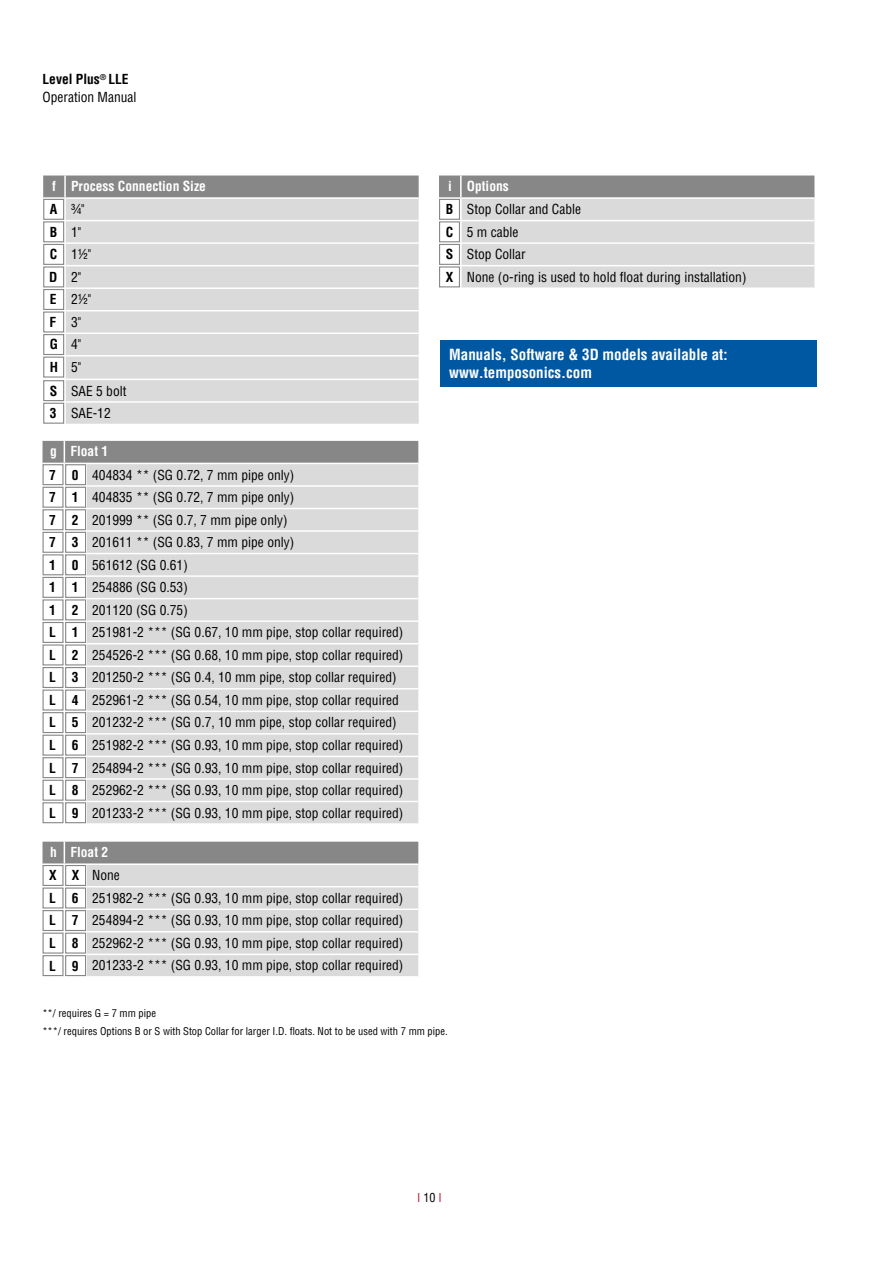
<style>
.page{position:relative;width:893px;height:1263px;background:#fff}
.page>*{position:absolute;margin:0;border:0;box-sizing:border-box;transform-origin:0 0}
.t1{font:700 condensed 15px/18px "Helvetica LT Pro";color:#fff}
.t2{font:condensed 13.5px/22.6px "Helvetica LT Std";color:#000}
.t3{font:condensed 13.5px/18px "Helvetica LT Pro";color:#000}
.t4{font:condensed 12px "Helvetica LT Pro";color:#bf1930}
.t5{font:condensed 10.5px/18px "Helvetica LT Std";color:#000}
.s1{font-weight:700}
.s2{font-weight:700;color:#fff}
.s3{color:#000}
</style>
<div class="page">
<div style="left:43px;top:176px;width:376px;height:21px;background:#878787"></div>
<div style="left:66px;top:199px;width:353px;height:225px;background:#dadada"></div>
<hr style="left:64px;top:175px;width:2px;height:22px;background:#fff">
<hr style="left:65px;top:220px;width:354px;height:1px;background:#fff">
<hr style="left:65px;top:242px;width:354px;height:2px;background:#fff">
<hr style="left:65px;top:265px;width:354px;height:1px;background:#fff">
<hr style="left:65px;top:287px;width:354px;height:2px;background:#fff">
<hr style="left:65px;top:310px;width:354px;height:1px;background:#fff">
<hr style="left:65px;top:332px;width:354px;height:2px;background:#fff">
<hr style="left:65px;top:355px;width:354px;height:2px;background:#fff">
<hr style="left:65px;top:379px;width:354px;height:1px;background:#fff">
<hr style="left:65px;top:401px;width:354px;height:2px;background:#fff">
<div style="left:43px;top:199px;width:21px;height:21px;border:1px solid #878787"></div>
<div style="left:43px;top:221px;width:21px;height:21px;border:1px solid #878787"></div>
<div style="left:43px;top:244px;width:21px;height:21px;border:1px solid #878787"></div>
<div style="left:43px;top:266px;width:21px;height:21px;border:1px solid #878787"></div>
<div style="left:43px;top:289px;width:21px;height:21px;border:1px solid #878787"></div>
<div style="left:43px;top:311px;width:21px;height:21px;border:1px solid #878787"></div>
<div style="left:43px;top:334px;width:21px;height:21px;border:1px solid #878787"></div>
<div style="left:43px;top:357px;width:21px;height:21px;border:1px solid #878787"></div>
<div style="left:43px;top:380px;width:21px;height:21px;border:1px solid #878787"></div>
<div style="left:43px;top:403px;width:21px;height:21px;border:1px solid #878787"></div>
<div style="left:440px;top:340px;width:377px;height:47px;background:#0058a2"></div>
<svg style="left:43px;top:441px;width:375px;height:382px;background:#d9d9d9"></svg>
<hr style="left:86px;top:801px;width:332px;height:1px;background:#fff">
<hr style="left:85px;top:802px;width:2px;height:21px;background:#fff">
<div style="left:43px;top:464px;width:21px;height:21px;border:1px solid #878787"></div>
<div style="left:65px;top:464px;width:21px;height:21px;border:1px solid #878787"></div>
<div style="left:43px;top:487px;width:21px;height:21px;border:1px solid #878787"></div>
<div style="left:65px;top:487px;width:21px;height:21px;border:1px solid #878787"></div>
<div style="left:43px;top:509px;width:21px;height:21px;border:1px solid #878787"></div>
<div style="left:65px;top:509px;width:21px;height:21px;border:1px solid #878787"></div>
<div style="left:43px;top:532px;width:21px;height:21px;border:1px solid #878787"></div>
<div style="left:65px;top:532px;width:21px;height:21px;border:1px solid #878787"></div>
<div style="left:43px;top:554px;width:21px;height:21px;border:1px solid #878787"></div>
<div style="left:65px;top:554px;width:21px;height:21px;border:1px solid #878787"></div>
<div style="left:43px;top:577px;width:21px;height:21px;border:1px solid #878787"></div>
<div style="left:65px;top:577px;width:21px;height:21px;border:1px solid #878787"></div>
<div style="left:43px;top:599px;width:21px;height:21px;border:1px solid #878787"></div>
<div style="left:65px;top:599px;width:21px;height:21px;border:1px solid #878787"></div>
<div style="left:43px;top:622px;width:21px;height:21px;border:1px solid #878787"></div>
<div style="left:65px;top:622px;width:21px;height:21px;border:1px solid #878787"></div>
<div style="left:43px;top:644px;width:21px;height:21px;border:1px solid #878787"></div>
<div style="left:65px;top:644px;width:21px;height:21px;border:1px solid #878787"></div>
<div style="left:43px;top:667px;width:21px;height:21px;border:1px solid #878787"></div>
<div style="left:65px;top:667px;width:21px;height:21px;border:1px solid #878787"></div>
<div style="left:43px;top:689px;width:21px;height:21px;border:1px solid #878787"></div>
<div style="left:65px;top:689px;width:21px;height:21px;border:1px solid #878787"></div>
<div style="left:43px;top:712px;width:21px;height:21px;border:1px solid #878787"></div>
<div style="left:65px;top:712px;width:21px;height:21px;border:1px solid #878787"></div>
<div style="left:43px;top:735px;width:21px;height:21px;border:1px solid #878787"></div>
<div style="left:65px;top:735px;width:21px;height:21px;border:1px solid #878787"></div>
<div style="left:43px;top:757px;width:21px;height:21px;border:1px solid #878787"></div>
<div style="left:65px;top:757px;width:21px;height:21px;border:1px solid #878787"></div>
<div style="left:43px;top:780px;width:21px;height:21px;border:1px solid #878787"></div>
<div style="left:65px;top:780px;width:21px;height:21px;border:1px solid #878787"></div>
<div style="left:43px;top:802px;width:21px;height:21px;border:1px solid #878787"></div>
<div style="left:65px;top:802px;width:21px;height:21px;border:1px solid #878787"></div>
<svg style="left:43px;top:842px;width:375px;height:135px;background:#d0d0d0"></svg>
<hr style="left:86px;top:953px;width:332px;height:2px;background:#fff">
<hr style="left:85px;top:955px;width:2px;height:21px;background:#fff">
<hr style="left:86px;top:976px;width:332px;height:2px;background:#fff">
<div style="left:43px;top:865px;width:21px;height:21px;border:1px solid #878787"></div>
<div style="left:65px;top:865px;width:21px;height:21px;border:1px solid #878787"></div>
<div style="left:43px;top:887px;width:21px;height:21px;border:1px solid #878787"></div>
<div style="left:65px;top:887px;width:21px;height:21px;border:1px solid #878787"></div>
<div style="left:43px;top:910px;width:21px;height:21px;border:1px solid #878787"></div>
<div style="left:65px;top:910px;width:21px;height:21px;border:1px solid #878787"></div>
<div style="left:43px;top:932px;width:21px;height:21px;border:1px solid #878787"></div>
<div style="left:65px;top:932px;width:21px;height:21px;border:1px solid #878787"></div>
<div style="left:43px;top:955px;width:21px;height:21px;border:1px solid #878787"></div>
<div style="left:65px;top:955px;width:21px;height:21px;border:1px solid #878787"></div>
<svg style="left:439px;top:176px;width:375px;height:111px;background:#cacaca"></svg>
<hr style="left:461px;top:197px;width:353px;height:2px;background:#fff">
<hr style="left:460px;top:199px;width:2px;height:21px;background:#fff">
<hr style="left:461px;top:220px;width:353px;height:1px;background:#fff">
<hr style="left:460px;top:221px;width:2px;height:21px;background:#fff">
<hr style="left:461px;top:242px;width:353px;height:2px;background:#fff">
<hr style="left:460px;top:244px;width:2px;height:21px;background:#fff">
<hr style="left:461px;top:265px;width:353px;height:1px;background:#fff">
<hr style="left:460px;top:266px;width:2px;height:21px;background:#fff">
<div style="left:439px;top:199px;width:21px;height:21px;border:1px solid #878787"></div>
<div style="left:439px;top:221px;width:21px;height:21px;border:1px solid #878787"></div>
<div style="left:439px;top:244px;width:21px;height:21px;border:1px solid #878787"></div>
<div style="left:439px;top:266px;width:21px;height:21px;border:1px solid #878787"></div>
<p class="t3" style="left:43px;top:70px;width:96px"><span class="s1">Level Plus</span><sup>®</sup> <span class="s1">LLE<br></span>Operation Manual</p>
<p class="t2" style="left:49px;top:174px;width:158px"><span class="s2">f Process Connection Size<br></span><span class="s1">A</span> ¾"<br><span class="s1">B</span> 1"<br><span class="s1">C</span> 1½"<br><span class="s1">D</span> 2"<br><span class="s1">E</span> 2½"<br><span class="s1">F</span> 3"<br><span class="s1">G</span> 4"<br><span class="s1">H</span> 5"<br><span class="s1">S</span> SAE 5 bolt<br><span class="s1">3</span> SAE-12</p>
<p class="t2" style="left:49px;top:440px;width:356px"><span class="s2">g Float 1<br></span><span class="s1">7 0</span> 404834 ** (SG 0.72, 7 mm pipe only)<br><span class="s1">7 1</span> 404835 ** (SG 0.72, 7 mm pipe only)<br><span class="s1">7 2</span> 201999 ** (SG 0.7, 7 mm pipe only)<br><span class="s1">7 3</span> 201611 ** (SG 0.83, 7 mm pipe only)<br><span class="s1">1 0</span> 561612 (SG 0.61)<br><span class="s1">1 1</span> 254886 (SG 0.53)<br><span class="s1">1 2</span> 201120 (SG 0.75)<br><span class="s1">L 1</span> 251981-2 *** (SG 0.67, 10 mm pipe, stop collar required)<br><span class="s1">L 2</span> 254526-2 *** (SG 0.68, 10 mm pipe, stop collar required)<br><span class="s1">L 3</span> 201250-2 *** (SG 0.4, 10 mm pipe, stop collar required)<br><span class="s1">L 4</span> 252961-2 *** (SG 0.54, 10 mm pipe, stop collar required <span class="s1">L 5</span> 201232-2 *** (SG 0.7, 10 mm pipe, stop collar required)<br><span class="s1">L 6</span> 251982-2 *** (SG 0.93, 10 mm pipe, stop collar required)<br><span class="s1">L 7</span> 254894-2 *** (SG 0.93, 10 mm pipe, stop collar required)<br><span class="s1">L 8</span> 252962-2 *** (SG 0.93, 10 mm pipe, stop collar required)<br><span class="s1">L 9</span> 201233-2 *** (SG 0.93, 10 mm pipe, stop collar required)</p>
<p class="t2" style="left:49px;top:840px;width:356px"><span class="s2">h Float 2<br></span><span class="s1">X X</span> None<br><span class="s1">L 6</span> 251982-2 *** (SG 0.93, 10 mm pipe, stop collar required)<br><span class="s1">L 7</span> 254894-2 *** (SG 0.93, 10 mm pipe, stop collar required)<br><span class="s1">L 8</span> 252962-2 *** (SG 0.93, 10 mm pipe, stop collar required)<br><span class="s1">L 9</span> 201233-2 *** (SG 0.93, 10 mm pipe, stop collar required)</p>
<p class="t2" style="left:446px;top:174px;width:302px"><span class="s2">i Options<br></span><span class="s1">B</span> Stop Collar and Cable<br><span class="s1">C</span> 5 m cable<br><span class="s1">S</span> Stop Collar<br><span class="s1">X</span> None (o-ring is used to hold float during installation)</p>
<p class="t1" style="left:449px;top:345px;width:280px">Manuals, Software &amp; 3D models available at: www.temposonics.com</p>
<p class="t5" style="left:42px;top:1004px;width:407px">**/ requires G = 7 mm pipe<br>***/ requires Options B or S with Stop Collar for larger I.D. floats. Not to be used with 7 mm pipe.</p>
<p class="t4" style="left:417px;top:1190px;width:26px">I <span class="s3">10</span> I</p>
</div>
